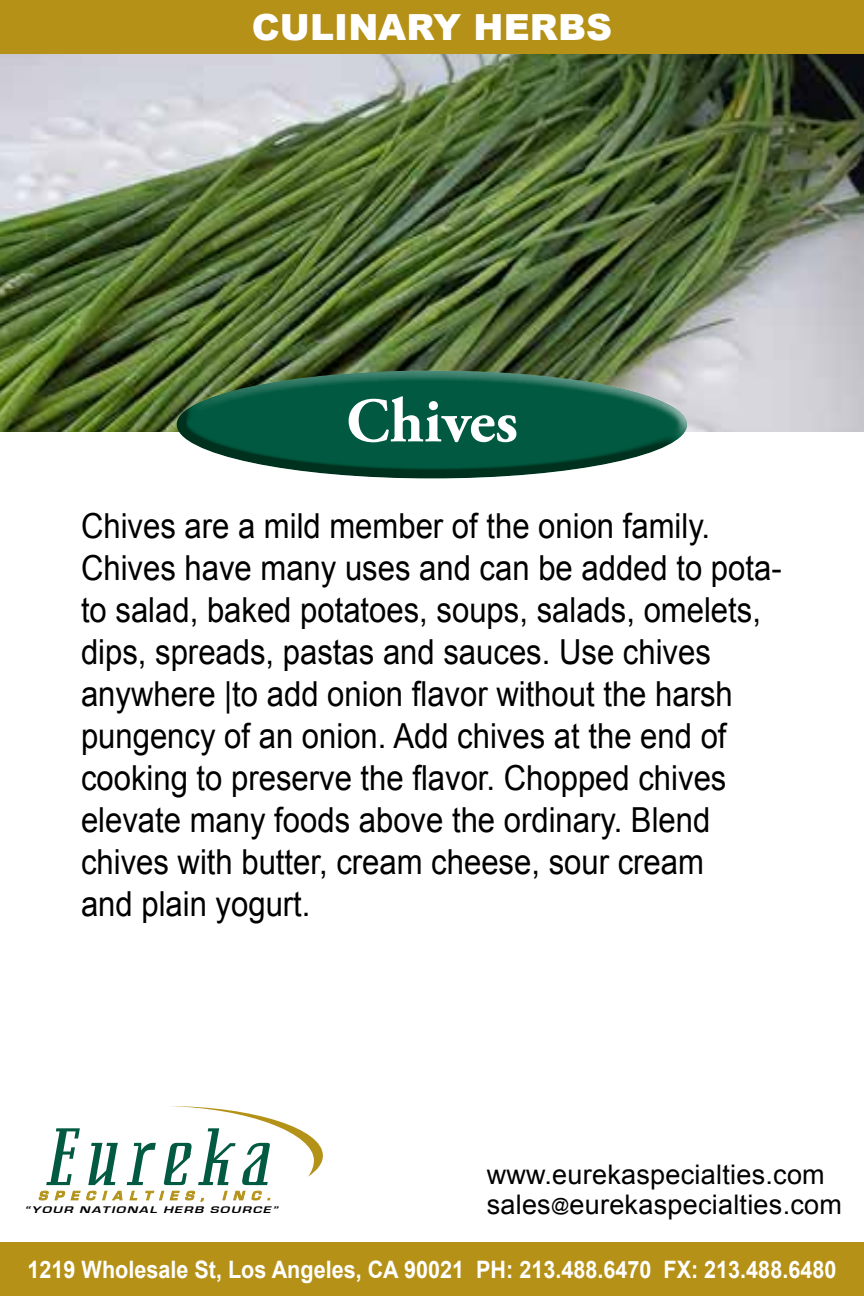
<style>
.page{position:relative;width:864px;height:1296px;background:#fff}
.page>*{position:absolute;margin:0;border:0;box-sizing:border-box;transform-origin:0 0}
.t1{font:700 63px "Adobe Garamond Pro";color:#fff}
.t2{font:900 36px "Arial";letter-spacing:.005em;color:#fff}
.t3{font:34.5px/42px "Arial";color:#000;scale:.9 1}
.t4{font:27px/30px "Arial";letter-spacing:.01em;color:#000}
.t5{font:700 24px "Arial";color:#fff;scale:.9 1}
.t6{font:italic 700 12.9px "Eurostile";color:#b49218;scale:1.13 1}
.t7{font:italic 700 9.9px "Eurostile";color:#000;scale:1.48 1}
.s1{font-size:18px}
</style>
<div class="page">
<img style="left:0;top:54px;width:864px;height:378px">
<div style="left:185px;top:368px;width:505px;height:80px;background:#fff;opacity:.79"></div>
<div style="left:174px;top:397px;width:508px;height:85px;background:#005940;opacity:.7"></div>
<div style="left:0;top:0;width:864px;height:54px;background:#b59117"></div>
<div style="left:0;top:1242px;width:864px;height:54px;background:#b59117"></div>
<svg style="left:38px;top:1191px;width:126px;height:10px"></svg>
<svg style="left:170px;top:1191px;width:34px;height:11px"></svg>
<svg style="left:222px;top:1191px;width:48px;height:10px"></svg>
<svg style="left:164px;top:1106px;width:159px;height:79px"></svg>
<svg style="left:88px;top:1143px;width:30px;height:42px"></svg>
<hr style="left:127px;top:1182px;width:16px;height:3px;background:#015a41">
<svg style="left:132px;top:1143px;width:24px;height:40px"></svg>
<svg style="left:46px;top:1128px;width:34px;height:57px"></svg>
<p class="t2" style="left:252px;top:1px;width:362px">CULINARY HERBS</p>
<h1 class="t1" style="left:346px;top:385px;width:173px">Chives</h1>
<p class="t3" style="left:81px;top:505px;width:780px">Chives are a mild member of the onion family.<br>Chives have many uses and can be added to pota&shy;to salad, baked potatoes, soups, salads, omelets, dips, spreads, pastas and sauces. Use chives anywhere |to add onion flavor without the harsh pungency of an onion. Add chives at the end of cooking to preserve the flavor. Chopped chives elevate many foods above the ordinary. Blend chives with butter, cream cheese, sour cream<br>and plain yogurt.</p>
<p class="t6" style="left:38px;top:1189px;width:210px">SPECIALTIES, INC.</p>
<p class="t7" style="left:25px;top:1204px;width:174px">“YOUR NATIONAL HERB SOURCE”</p>
<p class="t4" style="left:487px;top:1160px;width:357px">www.eurekaspecialties.com sales<span class="s1">@</span>eurekaspecialties.com</p>
<p class="t5" style="left:28px;top:1253px;width:900px">1219 Wholesale St, Los Angeles, CA 90021 PH: 213.488.6470 FX: 213.488.6480</p>
</div>
